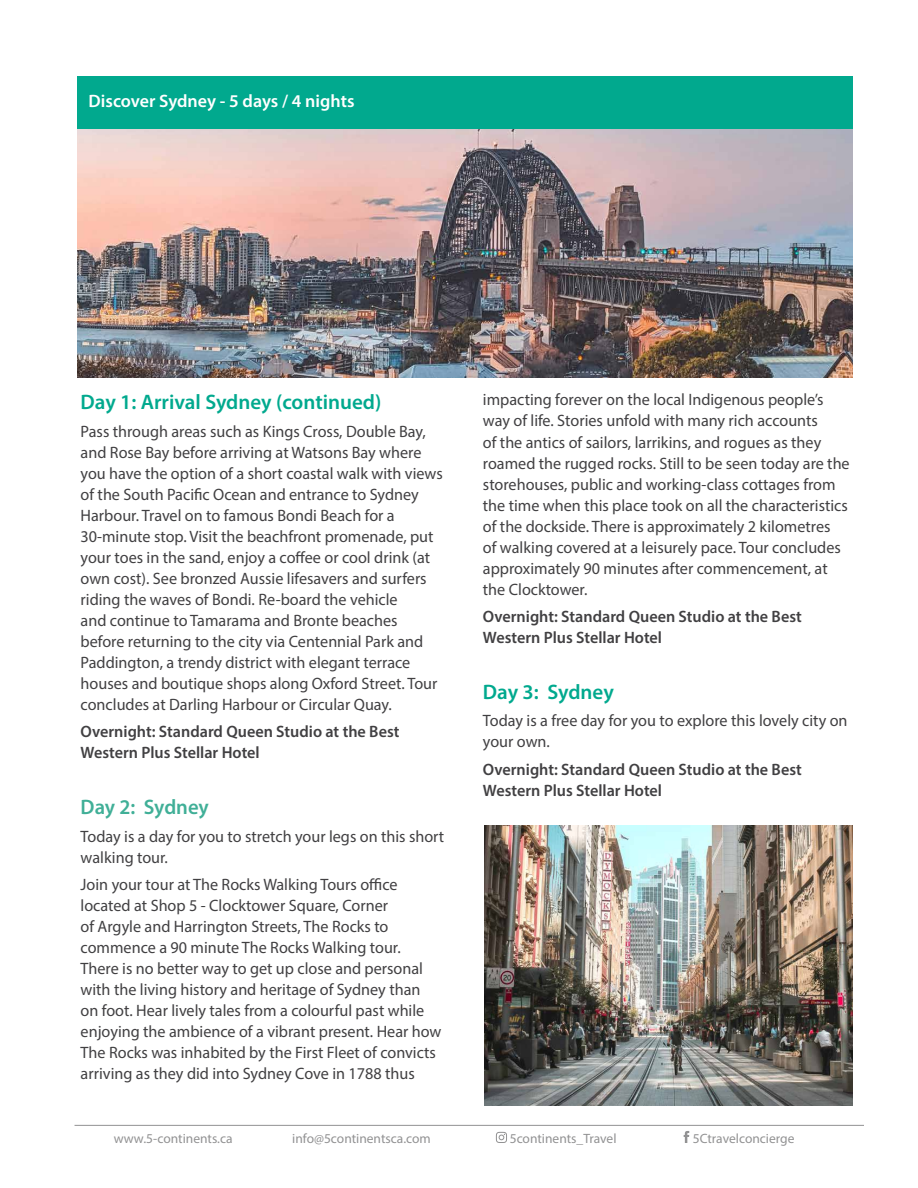
<style>
.page{position:relative;width:918px;height:1188px;background:#fff}
.page>*{position:absolute;margin:0;border:0;box-sizing:border-box;transform-origin:0 0}
.t1{font:600 21px "Myriad Pro";color:#01a98e}
.t2{font:600 21px "Myriad Pro";letter-spacing:-.005em;color:#40af97}
.t3{font:600 18px "Myriad Pro";color:#fff}
.t4{font:16.5px/21px "Myriad Pro";color:#414042}
.t5{font:600 16.5px/21px "Myriad Pro";color:#414042}
.t6{font:13.5px "Myriad Pro";color:#929293}
</style>
<div class="page">
<img style="left:77px;top:128px;width:776px;height:250px">
<img style="left:484px;top:825px;width:369px;height:281px">
<div style="left:77px;top:76px;width:776px;height:52px;background:#01a98e"></div>
<svg style="left:496px;top:1132px;width:11px;height:11px"></svg>
<svg style="left:684px;top:1131px;width:5px;height:12px"></svg>
<hr style="left:75px;top:1125px;width:789px;height:1px;background:#929293">
<p class="t3" style="left:89px;top:90px;width:267px">Discover Sydney - 5 days / 4 nights</p>
<p class="t1" style="left:81px;top:388px;width:302px">Day 1: Arrival Sydney (continued)</p>
<p class="t4" style="left:81px;top:420px;width:364px">Pass through areas such as Kings Cross, Double Bay, and Rose Bay before arriving at Watsons Bay where you have the option of a short coastal walk with views of the South Pacific Ocean and entrance to Sydney Harbour. Travel on to famous Bondi Beach for a 30-minute stop. Visit the beachfront promenade, put your toes in the sand, enjoy a coffee or cool drink (at own cost). See bronzed Aussie lifesavers and surfers riding the waves of Bondi. Re-board the vehicle<br>and continue to Tamarama and Bronte beaches before returning to the city via Centennial Park and Paddington, a trendy district with elegant terrace houses and boutique shops along Oxford Street. Tour concludes at Darling Harbour or Circular Quay.</p>
<p class="t5" style="left:81px;top:721px;width:320px">Overnight: Standard Queen Studio at the Best<br>Western Plus Stellar Hotel</p>
<p class="t2" style="left:81px;top:793px;width:130px">Day 2: Sydney</p>
<p class="t4" style="left:81px;top:825px;width:365px">Today is a day for you to stretch your legs on this short walking tour.</p>
<p class="t4" style="left:81px;top:874px;width:362px">Join your tour at The Rocks Walking Tours office located at Shop 5 - Clocktower Square, Corner<br>of Argyle and Harrington Streets, The Rocks to commence a 90 minute The Rocks Walking tour.<br>There is no better way to get up close and personal with the living history and heritage of Sydney than on foot. Hear lively tales from a colourful past while enjoying the ambience of a vibrant present. Hear how The Rocks was inhabited by the First Fleet of convicts arriving as they did into Sydney Cove in 1788 thus</p>
<p class="t4" style="left:483px;top:389px;width:368px">impacting forever on the local Indigenous people’s way of life. Stories unfold with many rich accounts<br>of the antics of sailors, larrikins, and rogues as they roamed the rugged rocks. Still to be seen today are the storehouses, public and working-class cottages from the time when this place took on all the characteristics of the dockside. There is approximately 2 kilometres<br>of walking covered at a leisurely pace. Tour concludes approximately 90 minutes after commencement, at the Clocktower.</p>
<p class="t5" style="left:483px;top:606px;width:320px">Overnight: Standard Queen Studio at the Best<br>Western Plus Stellar Hotel</p>
<p class="t1" style="left:483px;top:678px;width:132px">Day 3: Sydney</p>
<p class="t4" style="left:483px;top:710px;width:366px">Today is a free day for you to explore this lovely city on your own.</p>
<p class="t5" style="left:483px;top:759px;width:320px">Overnight: Standard Queen Studio at the Best<br>Western Plus Stellar Hotel</p>
<p class="t6" style="left:114px;top:1130px;width:120px">www.5-continents.ca</p>
<p class="t6" style="left:292px;top:1130px;width:140px">info@5continentsca.com</p>
<p class="t6" style="left:510px;top:1130px;width:108px">5continents_Travel</p>
<p class="t6" style="left:693px;top:1130px;width:103px">5Ctravelconcierge</p>
</div>
